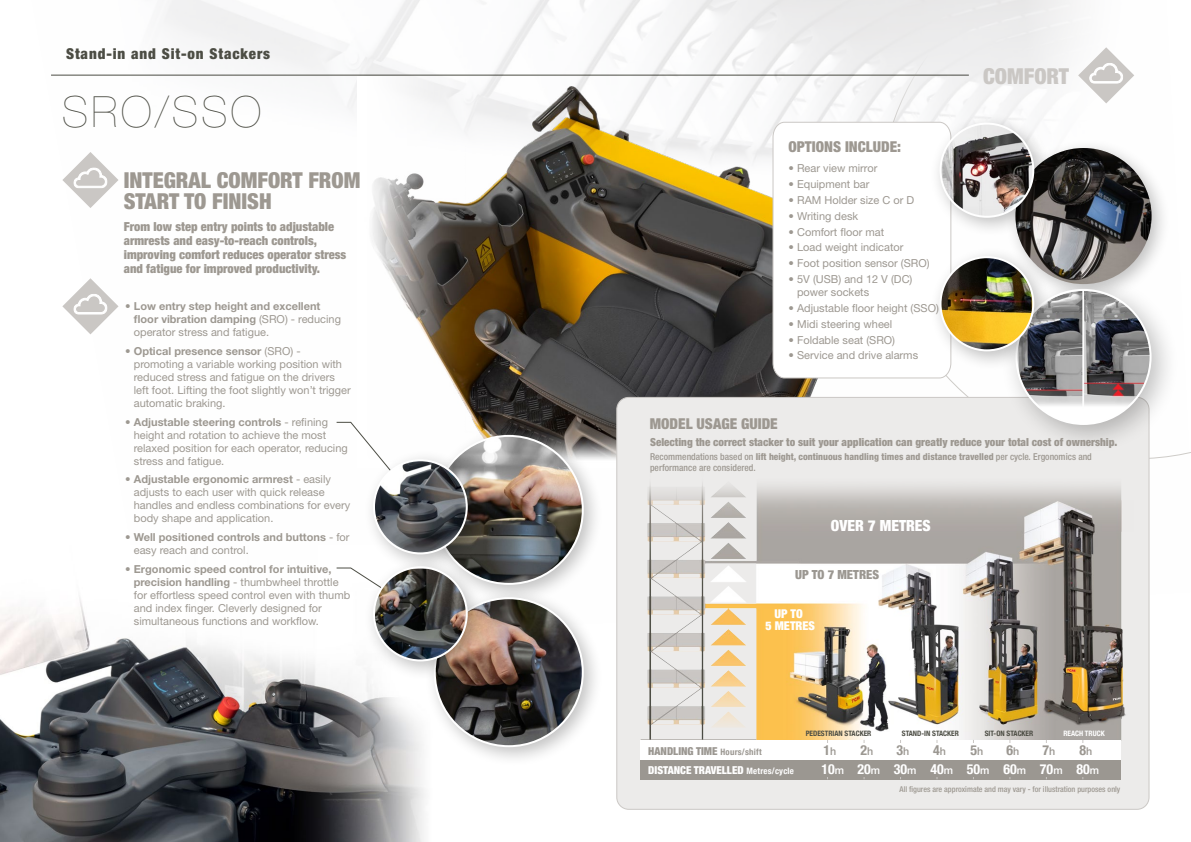
<style>
.page{position:relative;width:1191px;height:842px;background:#fff}
.page>*{position:absolute;margin:0;border:0;box-sizing:border-box;transform-origin:0 0}
.t1{font:200 43px "Helvetica Neue";letter-spacing:.07em;color:#4c4d44}
.t2{font:900 condensed 22px/21px "Helvetica Neue";color:#9d9891}
.t3{font:900 condensed 22px "Helvetica Neue";color:#cac7c4}
.t4{font:900 condensed 15.3px "Helvetica Neue";color:#fff}
.t5{font:900 condensed 15px "Helvetica Neue";color:#9d9891}
.t6{font:900 condensed 15px "Helvetica Neue";letter-spacing:.06em;color:#4c4d44}
.t7{font:700 condensed 13.9px "Helvetica Neue";color:#fff}
.t8{font:700 condensed 13.9px "Helvetica Neue";color:#9b9791}
.t9{font:900 condensed 12.5px/14px "Helvetica Neue";color:#9d9891}
.t10{font:900 condensed 12.5px "Helvetica Neue";color:#9b9791}
.t11{font:900 condensed 12.1px/11.6px "Helvetica Neue";color:#fff;text-align:center}
.t12{font:900 condensed 11.1px "Helvetica Neue";color:#9d9891}
.t13{font:11px/13px "Helvetica Neue";color:#9d9891}
.t14{font:700 11px/13px "Helvetica Neue";color:#9d9891}
.t15{font:900 condensed 10.9px "Helvetica Neue";color:#fff}
.t16{font:900 condensed 10.9px "Helvetica Neue";color:#9b9791}
.t17{font:500 condensed 9.5px/11px "Helvetica Neue";color:#9d9891}
.t18{font:500 condensed 8px "Helvetica Neue";color:#9d9891}
.t19{font:700 condensed 7.4px "Helvetica Neue";color:#4c4d44}
.t20{font:700 condensed 7.4px "Helvetica Neue";color:#fff}
.s1{font-weight:400}
.s2{font-weight:700}
.s3{font-weight:800}
.s4{font-weight:700;font-size:8.8px}
.s5{font-weight:500;font-stretch:normal;font-size:10.7px}
</style>
<div class="page">
<hr style="left:51px;top:75px;width:918px;height:1px;background:#4c4d44">
<img style="left:0;top:585px;width:426px;height:257px">
<svg style="left:879px;top:0;width:312px;height:459px"></svg>
<svg style="left:62px;top:278px;width:56px;height:56px"></svg>
<svg style="left:62px;top:152px;width:56px;height:56px"></svg>
<img style="left:369px;top:77px;width:482px;height:384px">
<svg style="left:336px;top:422px;width:85px;height:27px"></svg>
<svg style="left:336px;top:567px;width:26px;height:47px"></svg>
<div style="left:617px;top:397px;width:532px;height:412px;background:#ecebea;border-radius:12px"></div>
<img style="left:640px;top:484px;width:486px;height:257px">
<div style="left:640px;top:760px;width:481px;height:19px;background:#9b9791"></div>
<div style="left:640px;top:740px;width:481px;height:20px;background:#fff"></div>
<hr style="left:827px;top:740px;width:1px;height:39px;background:#cac7c4">
<hr style="left:864px;top:740px;width:1px;height:39px;background:#cac7c4">
<hr style="left:900px;top:740px;width:1px;height:39px;background:#cac7c4">
<hr style="left:936px;top:740px;width:1px;height:39px;background:#cac7c4">
<hr style="left:973px;top:740px;width:1px;height:39px;background:#cac7c4">
<hr style="left:1009px;top:740px;width:1px;height:39px;background:#cac7c4">
<hr style="left:1046px;top:740px;width:1px;height:39px;background:#cac7c4">
<hr style="left:1082px;top:740px;width:1px;height:39px;background:#cac7c4">
<div style="left:817px;top:743px;width:286px;height:17px;background:#fff"></div>
<div style="left:811px;top:760px;width:290px;height:16px;background:#9b9791"></div>
<svg style="left:772px;top:121px;width:180px;height:258px"></svg>
<div style="left:788px;top:140px;width:122px;height:17px;background:#fff"></div>
<div style="left:423px;top:425px;width:180px;height:180px;background:#000;opacity:.25"></div>
<img style="left:435px;top:436px;width:148px;height:148px;border-radius:74px">
<div style="left:423px;top:587px;width:180px;height:180px;background:#000;opacity:.25"></div>
<img style="left:435px;top:598px;width:148px;height:148px;border-radius:74px">
<div style="left:1005px;top:138px;width:166px;height:166px;background:#000;opacity:.25"></div>
<img style="left:1015px;top:148px;width:136px;height:136px;border-radius:68px">
<div style="left:362px;top:449px;width:125px;height:125px;background:#000;opacity:.25"></div>
<img style="left:374px;top:460px;width:93px;height:93px;border-radius:46px">
<div style="left:373px;top:459px;width:95px;height:95px;border:2px solid #fff;border-radius:50%"></div>
<div style="left:1000px;top:273px;width:180px;height:181px;background:#000;opacity:.25"></div>
<img style="left:1016px;top:290px;width:134px;height:134px;border-radius:66px">
<div style="left:362px;top:556px;width:125px;height:125px;background:#000;opacity:.25"></div>
<img style="left:374px;top:568px;width:93px;height:92px">
<div style="left:373px;top:566px;width:95px;height:95px;border:2px solid #fff;border-radius:50%"></div>
<div style="left:929px;top:112px;width:125px;height:126px;background:#000;opacity:.25"></div>
<img style="left:940px;top:124px;width:93px;height:93px;border-radius:46px">
<div style="left:939px;top:123px;width:95px;height:95px;border:2px solid #fff;border-radius:50%"></div>
<div style="left:929px;top:246px;width:125px;height:125px;background:#000;opacity:.25"></div>
<img style="left:940px;top:257px;width:93px;height:93px;border-radius:46px">
<div style="left:939px;top:256px;width:95px;height:95px;border:2px solid #fff;border-radius:50%"></div>
<h3 class="t6" style="left:66px;top:45px;width:206px">Stand-in and Sit-on Stackers</h3>
<h1 class="t1" style="left:62px;top:87px;width:201px">SRO/SSO</h1>
<h2 class="t2" style="left:124px;top:169px;width:238px">INTEGRAL COMFORT FROM<br>START TO FINISH</h2>
<p class="t9" style="left:124px;top:219px;width:224px">From low step entry points to adjustable armrests and easy-to-reach controls, improving comfort reduces operator stress and fatigue for improved productivity.</p>
<p class="t14" style="left:134px;top:299px;width:209px;text-indent:-9px"><span class="s1">•</span> Low entry step height and excellent floor vibration damping <span class="s1">(SRO) - reducing operator stress and fatigue.</span></p>
<p class="t13" style="left:134px;top:344px;width:218px;text-indent:-9px">• <span class="s2">Optical presence sensor</span> (SRO) - promoting a variable working position with reduced stress and fatigue on the drivers left foot. Lifting the foot slightly won’t trigger automatic braking.</p>
<p class="t13" style="left:134px;top:415px;width:215px;text-indent:-9px">• <span class="s2">Adjustable steering controls</span> - refining height and rotation to achieve the most relaxed position for each operator, reducing stress and fatigue.</p>
<p class="t13" style="left:134px;top:473px;width:218px;text-indent:-9px">• <span class="s2">Adjustable ergonomic armrest</span> - easily adjusts to each user with quick release handles and endless combinations for every body shape and application.</p>
<p class="t14" style="left:134px;top:530px;width:217px;text-indent:-9px"><span class="s1">•</span> Well positioned controls and buttons <span class="s1">- for easy reach and control.</span></p>
<p class="t13" style="left:134px;top:562px;width:218px;text-indent:-9px">• <span class="s2">Ergonomic speed control for intuitive, precision handling</span> - thumbwheel throttle for effortless speed control even with thumb and index finger. Cleverly designed for simultaneous functions and workflow.</p>
<h3 class="t5" style="left:788px;top:137px;width:114px">OPTIONS INCLUDE:</h3>
<p class="t13" style="left:788px;top:162px;width:90px">• Rear view mirror</p>
<p class="t13" style="left:788px;top:177px;width:82px">• Equipment bar</p>
<p class="t13" style="left:788px;top:193px;width:127px">• RAM Holder size C or D</p>
<p class="t13" style="left:788px;top:209px;width:71px">• Writing desk</p>
<p class="t13" style="left:788px;top:225px;width:97px">• Comfort floor mat</p>
<p class="t13" style="left:788px;top:241px;width:116px">• Load weight indicator</p>
<p class="t13" style="left:788px;top:257px;width:142px">• Foot position sensor (SRO)</p>
<p class="t13" style="left:797px;top:273px;width:117px;text-indent:-9px">• 5V (USB) and 12 V (DC) power sockets</p>
<p class="t13" style="left:788px;top:301px;width:152px">• Adjustable floor height (SSO)</p>
<p class="t13" style="left:788px;top:317px;width:105px">• Midi steering wheel</p>
<p class="t13" style="left:788px;top:333px;width:108px">• Foldable seat (SRO)</p>
<p class="t13" style="left:788px;top:349px;width:131px">• Service and drive alarms</p>
<h3 class="t5" style="left:650px;top:414px;width:129px">MODEL USAGE GUIDE</h3>
<h2 class="t3" style="left:983px;top:62px;width:87px">COMFORT</h2>
<p class="t12" style="left:650px;top:436px;width:469px">Selecting the correct stacker to suit your application can greatly reduce your total cost of ownership.</p>
<p class="t17" style="left:650px;top:451px;width:443px">Recommendations based on <span class="s3">lift height, continuous handling times and distance travelled</span> per cycle. Ergonomics and performance are considered.</p>
<h3 class="t4" style="left:831px;top:513px;width:101px">OVER 7 METRES</h3>
<p class="t10" style="left:795px;top:565px;width:85px">UP TO 7 METRES</p>
<p class="t11" style="left:765px;top:608px;width:51px">UP TO<br>5 METRES</p>
<p class="t19" style="left:805px;top:727px;width:67px">PEDESTRIAN STACKER</p>
<p class="t19" style="left:901px;top:727px;width:59px">STAND-IN STACKER</p>
<p class="t19" style="left:984px;top:727px;width:50px">SIT-ON STACKER</p>
<p class="t20" style="left:1063px;top:727px;width:43px">REACH TRUCK</p>
<p class="t16" style="left:648px;top:742px;width:115px">HANDLING TIME <span class="s4">Hours/shift</span></p>
<p class="t8" style="left:823px;top:738px;width:14px">1<span class="s5">h</span></p>
<p class="t8" style="left:860px;top:738px;width:14px">2<span class="s5">h</span></p>
<p class="t8" style="left:896px;top:738px;width:14px">3<span class="s5">h</span></p>
<p class="t8" style="left:933px;top:738px;width:14px">4<span class="s5">h</span></p>
<p class="t8" style="left:970px;top:738px;width:14px">5<span class="s5">h</span></p>
<p class="t8" style="left:1006px;top:738px;width:14px">6<span class="s5">h</span></p>
<p class="t8" style="left:1042px;top:738px;width:14px">7<span class="s5">h</span></p>
<p class="t8" style="left:1079px;top:738px;width:14px">8<span class="s5">h</span></p>
<p class="t15" style="left:648px;top:761px;width:147px">DISTANCE TRAVELLED <span class="s4">Metres/cycle</span></p>
<p class="t7" style="left:821px;top:757px;width:279px">10<span class="s5">m</span> 20<span class="s5">m</span> 30<span class="s5">m</span> 40<span class="s5">m</span> 50<span class="s5">m</span> 60<span class="s5">m</span> 70<span class="s5">m</span> 80<span class="s5">m</span></p>
<p class="t18" style="left:899px;top:784px;width:222px">All figures are approximate and may vary - for illustration purposes only</p>
</div>
